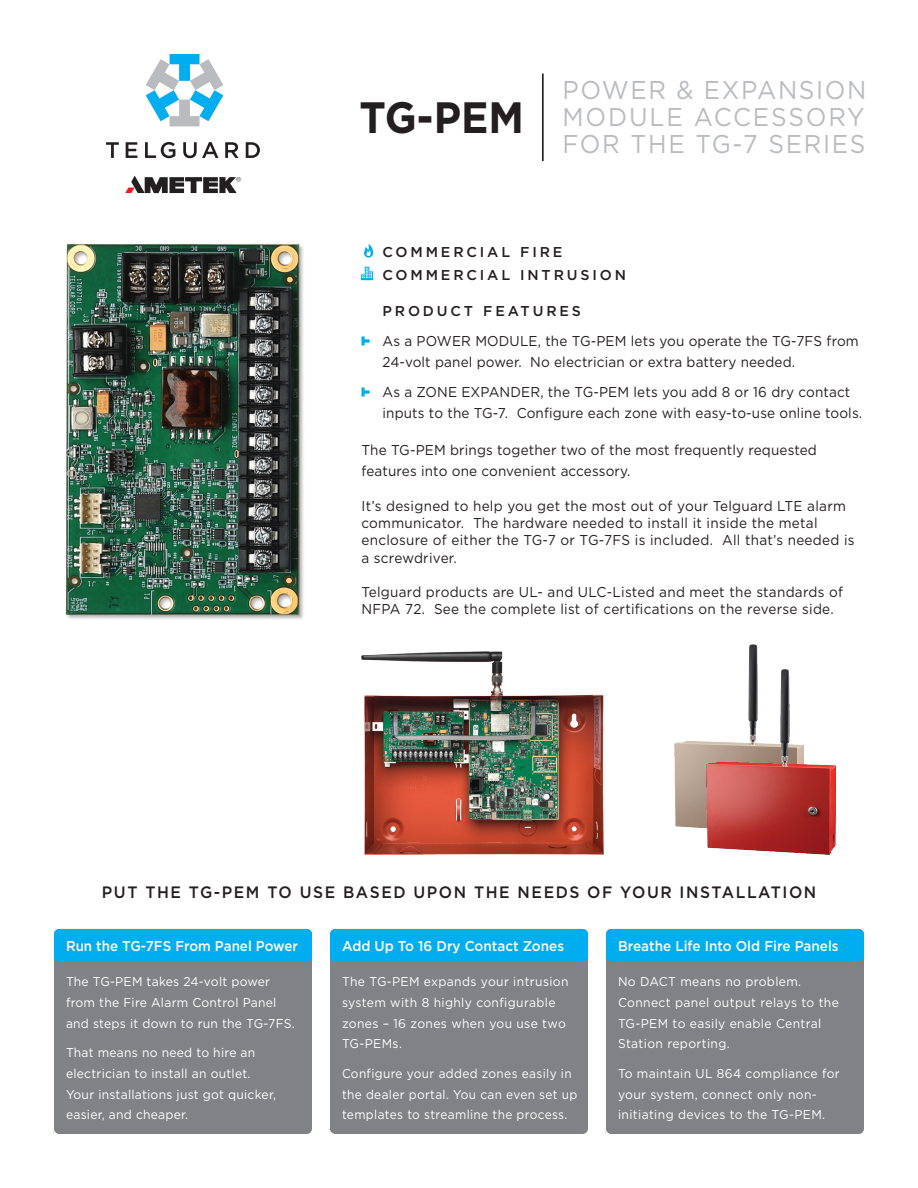
<style>
.page{position:relative;width:918px;height:1188px;background:#fff}
.page>*{position:absolute;margin:0;border:0;box-sizing:border-box;transform-origin:0 0}
.t1{font:700 43.8px "Gotham";color:#231f20;scale:.93 1}
.t2{font:25.65px/27px "Gotham";letter-spacing:.065em;color:#babbbe;text-align:justify;scale:.95 1}
.t3{font:500 16.5px "Gotham";letter-spacing:.1em;color:#231f20;scale:.95 1}
.t4{font:14.25px/17.2px "Gotham";letter-spacing:.01em;color:#231f20;scale:.95 1}
.t5{font:500 14.25px "Gotham";color:#fff;scale:.95 1}
.t6{font:500 14.25px "Gotham";letter-spacing:.2em;color:#231f20}
.t7{font:500 14.25px "Gotham";color:#fff;scale:.94 1}
.t8{font:12.75px/20.7px "Gotham";letter-spacing:.03em;color:#fff;scale:.95 1}
.t9{font:12.75px/20.7px "Gotham";letter-spacing:.03em;color:#fff;scale:.93 1}
</style>
<div class="page">
<svg style="left:106px;top:142px;width:13px;height:16px"></svg>
<svg style="left:126px;top:142px;width:11px;height:16px"></svg>
<svg style="left:145px;top:142px;width:30px;height:16px"></svg>
<svg style="left:183px;top:142px;width:35px;height:16px"></svg>
<svg style="left:225px;top:142px;width:14px;height:16px"></svg>
<svg style="left:246px;top:142px;width:14px;height:16px"></svg>
<svg style="left:146px;top:54px;width:77px;height:72px"></svg>
<svg style="left:125px;top:176px;width:116px;height:17px"></svg>
<hr style="left:542px;top:74px;width:2px;height:87px;background:#231f20">
<div style="left:330px;top:929px;width:258px;height:205px;background:#808285;border-radius:5px"></div>
<div style="left:330px;top:929px;width:258px;height:33px;background:#00aeef;border-radius:5px"></div>
<div style="left:606px;top:929px;width:258px;height:205px;background:#808285;border-radius:5px"></div>
<div style="left:606px;top:929px;width:258px;height:33px;background:#00aeef;border-radius:5px"></div>
<div style="left:54px;top:929px;width:258px;height:205px;background:#808285;border-radius:5px"></div>
<div style="left:54px;top:929px;width:258px;height:33px;background:#00aeef;border-radius:5px"></div>
<svg style="left:361px;top:267px;width:12px;height:13px"></svg>
<svg style="left:362px;top:336px;width:8px;height:10px"></svg>
<svg style="left:362px;top:388px;width:8px;height:9px"></svg>
<img style="left:65px;top:243px;width:239px;height:376px">
<svg style="left:364px;top:244px;width:10px;height:14px"></svg>
<img style="left:674px;top:644px;width:114px;height:185px">
<img style="left:706px;top:670px;width:129px;height:184px">
<img style="left:362px;top:651px;width:242px;height:203px">
<h1 class="t1" style="left:360px;top:88px;width:178px">TG-PEM</h1>
<h2 class="t2" style="left:563px;top:76px;width:321px">POWER &amp; EXPANSION MODULE ACCESSORY FOR THE TG-7 SERIES</h2>
<p class="t6" style="left:383px;top:243px;width:181px">COMMERCIAL FIRE</p>
<p class="t6" style="left:383px;top:265px;width:245px">COMMERCIAL INTRUSION</p>
<p class="t6" style="left:383px;top:302px;width:200px">PRODUCT FEATURES</p>
<p class="t4" style="left:383px;top:331px;width:503px;line-height:21px">As a POWER MODULE, the TG-PEM lets you operate the TG-7FS from<br>24-volt panel power. No electrician or extra battery needed.</p>
<p class="t4" style="left:383px;top:382px;width:506px;line-height:21px">As a ZONE EXPANDER, the TG-PEM lets you add 8 or 16 dry contact inputs to the TG-7. Configure each zone with easy-to-use online tools.</p>
<p class="t4" style="left:362px;top:439px;width:481px;line-height:21px">The TG-PEM brings together two of the most frequently requested features into one convenient accessory.</p>
<p class="t4" style="left:362px;top:497px;width:521px">It’s designed to help you get the most out of your Telguard LTE alarm communicator. The hardware needed to install it inside the metal enclosure of either the TG-7 or TG-7FS is included. All that’s needed is a screwdriver.</p>
<p class="t4" style="left:362px;top:583px;width:508px">Telguard products are UL- and ULC-Listed and meet the standards of<br>NFPA 72. See the complete list of certifications on the reverse side.</p>
<p class="t3" style="left:102px;top:881px;width:754px">PUT THE TG-PEM TO USE BASED UPON THE NEEDS OF YOUR INSTALLATION</p>
<p class="t7" style="left:66px;top:936px;width:248px">Run the TG-7FS From Panel Power</p>
<p class="t8" style="left:66px;top:971px;width:242px">The TG-PEM takes 24-volt power from the Fire Alarm Control Panel and steps it down to run the TG-7FS.</p>
<p class="t8" style="left:66px;top:1042px;width:223px">That means no need to hire an electrician to install an outlet.<br>Your installations just got quicker, easier, and cheaper.</p>
<p class="t5" style="left:342px;top:936px;width:235px">Add Up To 16 Dry Contact Zones</p>
<p class="t8" style="left:342px;top:971px;width:240px">The TG-PEM expands your intrusion system with 8 highly configurable zones – 16 zones when you use two<br>TG-PEMs.</p>
<p class="t9" style="left:342px;top:1063px;width:255px">Configure your added zones easily in the dealer portal. You can even set up templates to streamline the process.</p>
<p class="t5" style="left:618px;top:936px;width:234px">Breathe Life Into Old Fire Panels</p>
<p class="t8" style="left:618px;top:971px;width:234px">No DACT means no problem.<br>Connect panel output relays to the<br>TG-PEM to easily enable Central<br>Station reporting.</p>
<p class="t8" style="left:618px;top:1063px;width:235px">To maintain UL 864 compliance for your system, connect only non&shy;initiating devices to the TG-PEM.</p>
</div>
